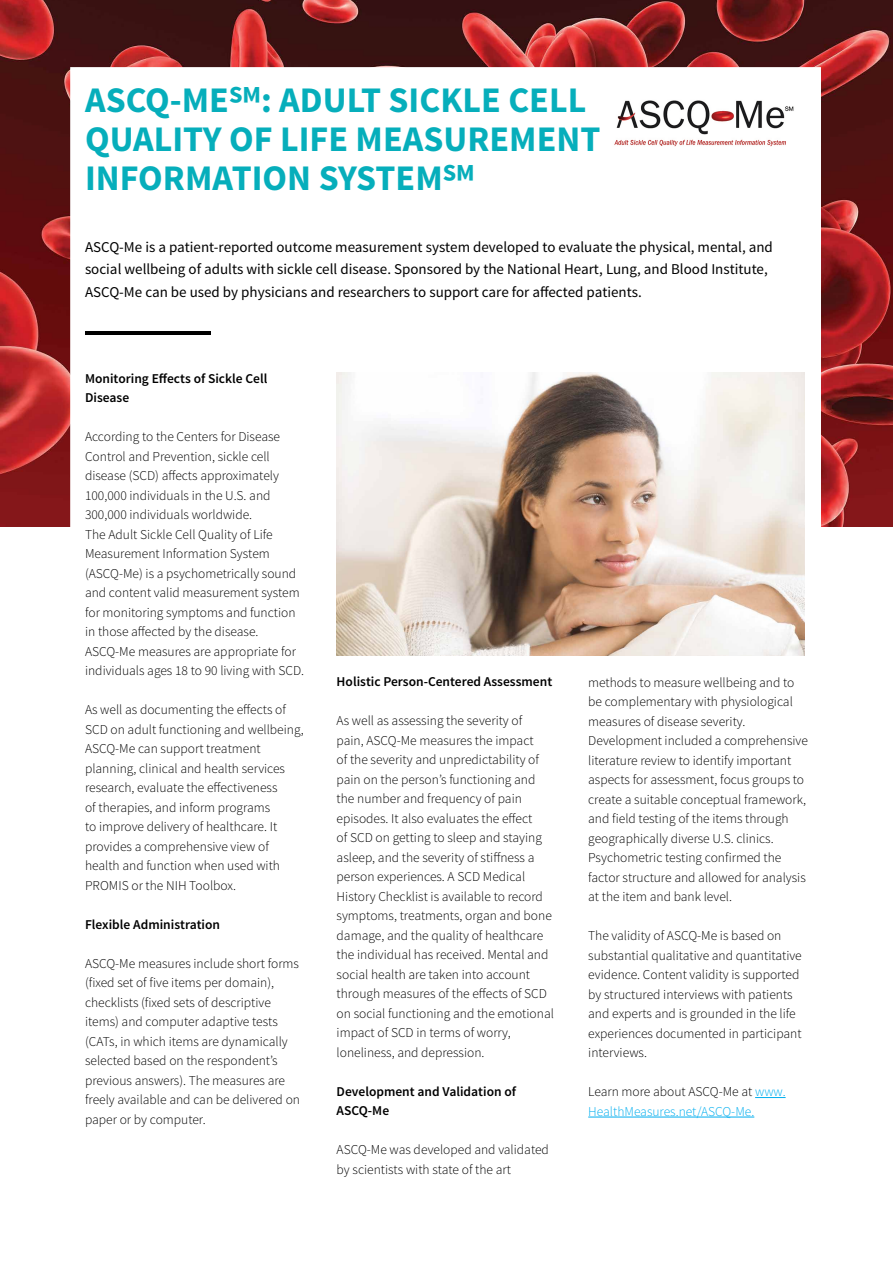
<style>
.page{position:relative;width:893px;height:1263px;background:#fff}
.page>*{position:absolute;margin:0;border:0;box-sizing:border-box;transform-origin:0 0}
.t1{font:700 36px/39px "Source Sans Pro";color:#06aebb}
.t2{font:15px/22.5px "Source Sans Pro";color:#000}
.t3{font:300 13.5px/19.5px "Source Sans Pro";color:#000}
.t4{font:600 13.5px/19.5px "Source Sans Pro";color:#000}
.t5{font:300 13.5px/19.5px "Source Sans Pro";color:#00aeef}
.s1{color:#000}
</style>
<div class="page">
<img style="left:0;top:0;width:893px;height:526px">
<div style="left:70px;top:67px;width:751px;height:1111px;background:#fff;border:2px solid #fff"></div>
<hr style="left:85px;top:331px;width:125px;height:4px;background:#000">
<img style="left:337px;top:373px;width:467px;height:282px">
<img style="left:614px;top:100px;width:180px;height:47px">
<hr style="left:755px;top:1097px;width:31px;height:1px;background:#00aeef">
<hr style="left:588px;top:1117px;width:166px;height:1px;background:#00aeef">
<h1 class="t1" style="left:85px;top:82px;width:517px">ASCQ-MESM: ADULT SICKLE CELL<br>QUALITY OF LIFE MEASUREMENT<br>INFORMATION SYSTEMSM</h1>
<p class="t2" style="left:85px;top:236px;width:689px">ASCQ-Me is a patient-reported outcome measurement system developed to evaluate the physical, mental, and social wellbeing of adults with sickle cell disease. Sponsored by the National Heart, Lung, and Blood Institute,<br>ASCQ-Me can be used by physicians and researchers to support care for affected patients.</p>
<p class="t4" style="left:85px;top:369px;width:184px">Monitoring Effects of Sickle Cell<br>Disease</p>
<p class="t3" style="left:85px;top:427px;width:221px">According to the Centers for Disease Control and Prevention, sickle cell disease (SCD) affects approximately 100,000 individuals in the U.S. and 300,000 individuals worldwide.<br>The Adult Sickle Cell Quality of Life Measurement Information System (ASCQ-Me) is a psychometrically sound and content valid measurement system for monitoring symptoms and function in those affected by the disease.<br>ASCQ-Me measures are appropriate for individuals ages 18 to 90 living with SCD.</p>
<p class="t3" style="left:85px;top:700px;width:220px">As well as documenting the effects of SCD on adult functioning and wellbeing, ASCQ-Me can support treatment planning, clinical and health services research, evaluate the effectiveness<br>of therapies, and inform programs<br>to improve delivery of healthcare. It provides a comprehensive view of health and function when used with PROMIS or the NIH Toolbox.</p>
<p class="t4" style="left:85px;top:915px;width:137px">Flexible Administration</p>
<p class="t3" style="left:85px;top:954px;width:217px">ASCQ-Me measures include short forms (fixed set of five items per domain), checklists (fixed sets of descriptive items) and computer adaptive tests (CATs, in which items are dynamically selected based on the respondent’s previous answers). The measures are freely available and can be delivered on paper or by computer.</p>
<p class="t4" style="left:337px;top:673px;width:217px">Holistic Person-Centered Assessment</p>
<p class="t3" style="left:337px;top:711px;width:219px">As well as assessing the severity of<br>pain, ASCQ-Me measures the impact<br>of the severity and unpredictability of pain on the person’s functioning and the number and frequency of pain episodes. It also evaluates the effect<br>of SCD on getting to sleep and staying asleep, and the severity of stiffness a person experiences. A SCD Medical History Checklist is available to record symptoms, treatments, organ and bone damage, and the quality of healthcare the individual has received. Mental and social health are taken into account through measures of the effects of SCD on social functioning and the emotional impact of SCD in terms of worry, loneliness, and depression.</p>
<p class="t4" style="left:337px;top:1082px;width:181px">Development and Validation of<br>ASCQ-Me</p>
<p class="t3" style="left:337px;top:1140px;width:214px">ASCQ-Me was developed and validated by scientists with state of the art</p>
<p class="t3" style="left:588px;top:672px;width:221px">methods to measure wellbeing and to be complementary with physiological measures of disease severity.<br>Development included a comprehensive literature review to identify important aspects for assessment, focus groups to create a suitable conceptual framework, and field testing of the items through geographically diverse U.S. clinics.<br>Psychometric testing confirmed the factor structure and allowed for analysis at the item and bank level.</p>
<p class="t3" style="left:588px;top:926px;width:215px">The validity of ASCQ-Me is based on substantial qualitative and quantitative evidence. Content validity is supported by structured interviews with patients and experts and is grounded in the life experiences documented in participant interviews.</p>
<p class="t5" style="left:588px;top:1082px;width:199px"><span class="s1">Learn more about ASCQ-Me at</span> www.<br>HealthMeasures.net/ASCQ-Me.</p>
</div>
